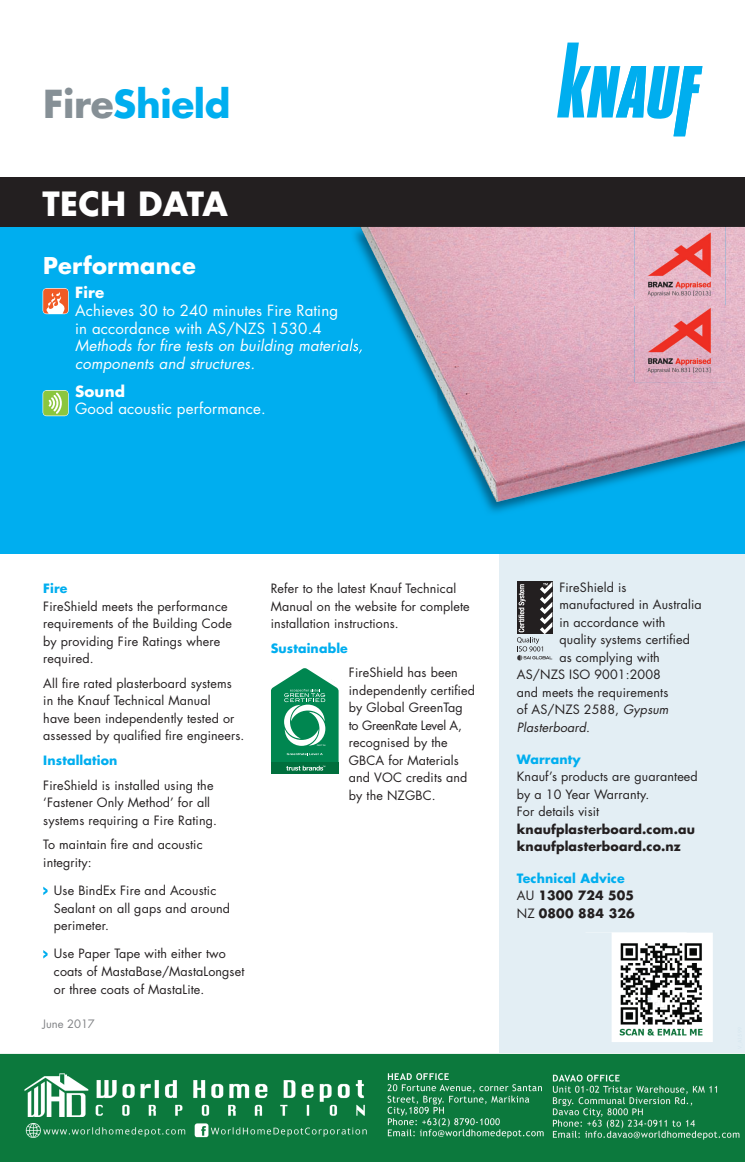
<style>
.page{position:relative;width:745px;height:1162px;background:#fff}
.page>*{position:absolute;margin:0;border:0;box-sizing:border-box;transform-origin:0 0}
.t1{font:700 37.5px "Futura Std";letter-spacing:-.01em;color:#00aeef}
.t2{font:700 32.5px "Futura Std";letter-spacing:.01em;color:#fff}
.t3{font:700 22.5px "Futura Std";letter-spacing:.01em;color:#fff}
.t4{font:15px/17.5px "Futura Std";letter-spacing:.01em;color:#fff}
.t5{font:italic 15px/17.5px "Futura Std";letter-spacing:.01em;color:#fff}
.t6{font:700 15px "Futura Std";letter-spacing:.01em;color:#fff}
.t7{font:12.5px/17.5px "Futura Std";letter-spacing:.01em;color:#231f20}
.t8{font:700 12.5px/17.5px "Futura Std";letter-spacing:.01em;color:#231f20}
.t9{font:700 12.5px "Futura Std";letter-spacing:.01em;color:#00aeef}
.t10{font:italic 12.5px "Futura Std";letter-spacing:.01em;color:#231f20}
.t11{font:11.25px "Futura Std";color:#808285}
.s1{color:#869096}
.s2{font-style:italic}
.s3{font-style:normal}
.s4{color:#00aeef}
.s5{font-weight:400}
</style>
<div class="page">
<svg style="left:558px;top:43px;width:144px;height:66px"></svg>
<img style="left:0;top:109px;width:744px;height:1052px">
<h1 class="t1" style="left:43px;top:78px;width:189px"><span class="s1">Fire</span>Shield</h1>
<h2 class="t2" style="left:42px;top:182px;width:187px">TECH DATA</h2>
<h3 class="t3" style="left:43px;top:250px;width:154px">Performance</h3>
<p class="t6" style="left:75px;top:283px;width:31px">Fire</p>
<p class="t4" style="left:75px;top:302px;width:264px">Achieves 30 to 240 minutes Fire Rating in accordance with AS/NZS 1530.4</p>
<p class="t5" style="left:75px;top:337px;width:289px">Methods for fire tests on building materials, components and structures.</p>
<p class="t6" style="left:75px;top:381px;width:51px">Sound</p>
<p class="t4" style="left:75px;top:400px;width:192px">Good acoustic performance.</p>
<p class="t9" style="left:43px;top:580px;width:26px">Fire</p>
<p class="t7" style="left:43px;top:597px;width:190px">FireShield meets the performance requirements of the Building Code by providing Fire Ratings where required.</p>
<p class="t7" style="left:43px;top:674px;width:202px">All fire rated plasterboard systems in the Knauf Technical Manual<br>have been independently tested or assessed by qualified fire engineers.</p>
<p class="t9" style="left:43px;top:751px;width:76px">Installation</p>
<p class="t7" style="left:43px;top:776px;width:175px">FireShield is installed using the ‘Fastener Only Method’ for all systems requiring a Fire Rating.</p>
<p class="t7" style="left:43px;top:835px;width:161px">To maintain fire and acoustic integrity:</p>
<p class="t7" style="left:54px;top:881px;width:178px">Use BindEx Fire and Acoustic<br>Sealant on all gaps and around perimeter.</p>
<p class="t7" style="left:54px;top:945px;width:192px">Use Paper Tape with either two coats of MastaBase/MastaLongset or three coats of MastaLite.</p>
<p class="t11" style="left:43px;top:1016px;width:54px">June 2017</p>
<p class="t7" style="left:270px;top:580px;width:200px">Refer to the latest Knauf Technical<br>Manual on the website for complete installation instructions.</p>
<p class="t9" style="left:270px;top:639px;width:79px">Sustainable</p>
<p class="t7" style="left:348px;top:664px;width:128px">FireShield has been independently certified by Global GreenTag to GreenRate Level A, recognised by the<br>GBCA for Materials and VOC credits and by the NZGBC.</p>
<p class="t7" style="left:559px;top:578px;width:68px">FireShield is</p>
<p class="t7" style="left:559px;top:596px;width:144px">manufactured in Australia</p>
<p class="t7" style="left:559px;top:613px;width:107px">in accordance with</p>
<p class="t7" style="left:559px;top:631px;width:132px">quality systems certified</p>
<p class="t7" style="left:559px;top:648px;width:102px">as complying with</p>
<p class="t7" style="left:516px;top:666px;width:145px">AS/NZS ISO 9001:2008</p>
<p class="t7" style="left:516px;top:683px;width:153px">and meets the requirements</p>
<p class="t7" style="left:516px;top:701px;width:153px">of AS/NZS 2588, <span class="s2">Gypsum</span></p>
<p class="t10" style="left:516px;top:719px;width:75px">Plasterboard<span class="s3">.</span></p>
<p class="t9" style="left:516px;top:750px;width:65px">Warranty</p>
<p class="t7" style="left:516px;top:767px;width:182px">Knauf’s products are guaranteed by a 10 Year Warranty.<br>For details visit</p>
<p class="t8" style="left:516px;top:819px;width:179px">knaufplasterboard.com.au knaufplasterboard.co.nz</p>
<p class="t8" style="left:516px;top:869px;width:119px"><span class="s4">Technical Advice<br></span><span class="s5">AU</span> 1300 724 505<br><span class="s5">NZ</span> 0800 884 326</p>
</div>
